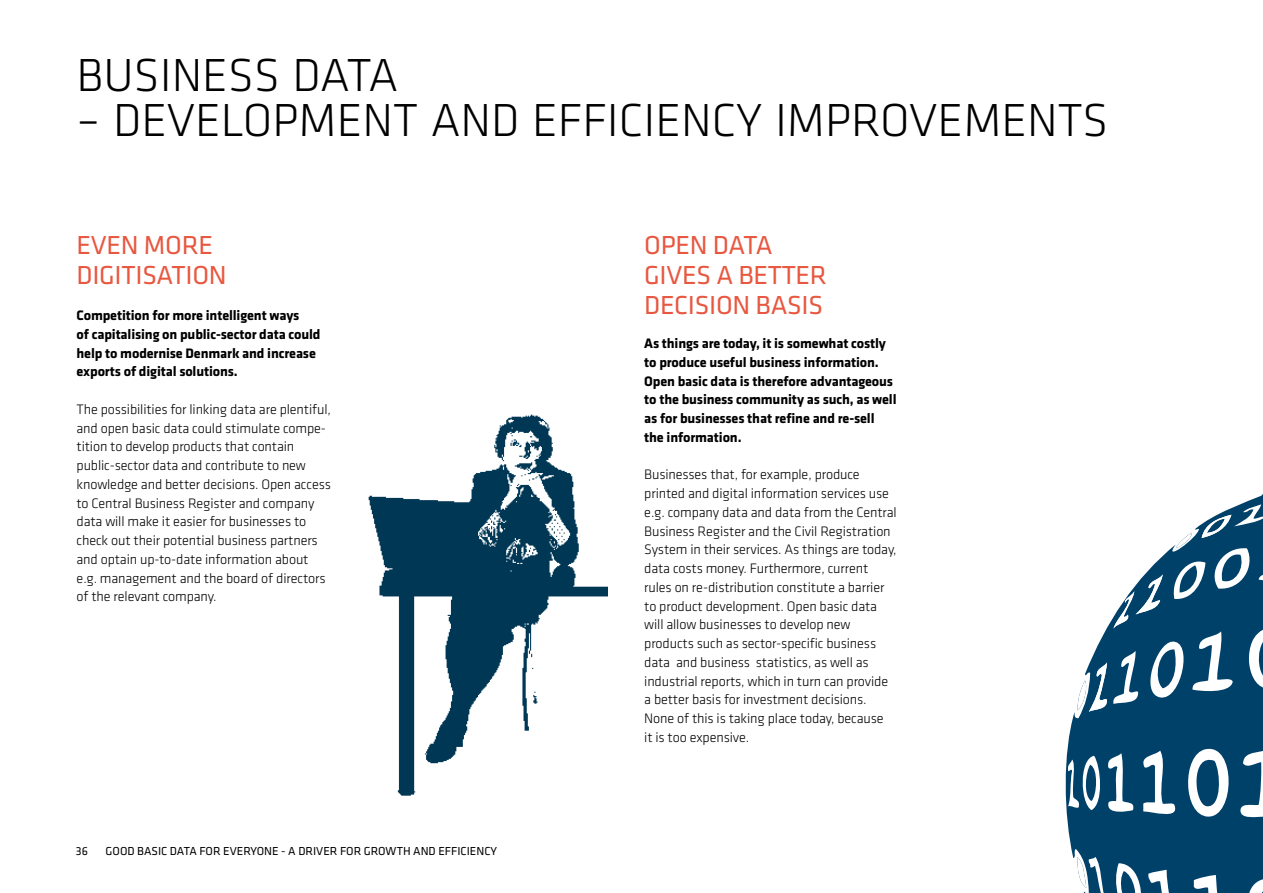
<style>
.page{position:relative;width:1263px;height:893px;background:#fff}
.page>*{position:absolute;margin:0;border:0;box-sizing:border-box;transform-origin:0 0}
._01_Overskrift_2_Sor{font:300 48px "Klavika";color:#000}
._04_Mellem_Orange{font:27px/30px "Klavika";letter-spacing:-.01em;color:#e85740}
._03_Brød{font:300 14.25px/18.8px "Klavika";letter-spacing:-.01em;color:#000}
._03_Brød_bold_CASE{font:700 14.25px/18.8px "Klavika";letter-spacing:-.01em;color:#000}
.t1{font:12px "Klavika";color:#000}
</style>
<div class="page">
<img style="left:368px;top:414px;width:239px;height:382px">
<svg style="left:1065px;top:494px;width:198px;height:399px;fill:#00416a"></svg>
<svg style="left:1077px;top:504px;width:186px;height:208px"></svg>
<p class="_01_Overskrift_2_Sor" style="left:77px;top:46px;width:323px">BUSINESS DATA</p>
<p class="_01_Overskrift_2_Sor" style="left:77px;top:91px;width:1033px">– DEVELOPMENT AND EFFICIENCY IMPROVEMENTS</p>
<p class="_04_Mellem_Orange" style="left:77px;top:229px;width:152px">EVEN MORE<br>DIGITISATION</p>
<p class="_03_Brød_bold_CASE" style="left:77px;top:305px;width:246px">Competition for more intelligent ways<br>of capitalising on public-sector data could help to modernise Denmark and increase exports of digital solutions.</p>
<p class="_03_Brød" style="left:77px;top:400px;width:256px">The possibilities for linking data are plentiful, and open basic data could stimulate compe&shy;tition to develop products that contain public-sector data and contribute to new knowledge and better decisions. Open access to Central Business Register and company data will make it easier for businesses to check out their potential business partners and optain up-to-date information about e.g. management and the board of directors of the relevant company.</p>
<p class="t1" style="left:76px;top:843px;width:13px">36</p>
<p class="t1" style="left:106px;top:843px;width:393px">GOOD BASIC DATA FOR EVERYONE - A DRIVER FOR GROWTH AND EFFICIENCY</p>
<p class="_04_Mellem_Orange" style="left:644px;top:229px;width:184px">OPEN DATA<br>GIVES A BETTER<br>DECISION BASIS</p>
<p class="_03_Brød_bold_CASE" style="left:644px;top:333px;width:254px">As things are today, it is somewhat costly to produce useful business information.<br>Open basic data is therefore advantageous to the business community as such, as well as for businesses that refine and re-sell the information.</p>
<p class="_03_Brød" style="left:644px;top:465px;width:254px">Businesses that, for example, produce printed and digital information services use e.g. company data and data from the Central Business Register and the Civil Registration System in their services. As things are today, data costs money. Furthermore, current rules on re-distribution constitute a barrier to product development. Open basic data will allow businesses to develop new products such as sector-specific business data and business statistics, as well as industrial reports, which in turn can provide a better basis for investment decisions.<br>None of this is taking place today, because<br>it is too expensive.</p>
</div>
